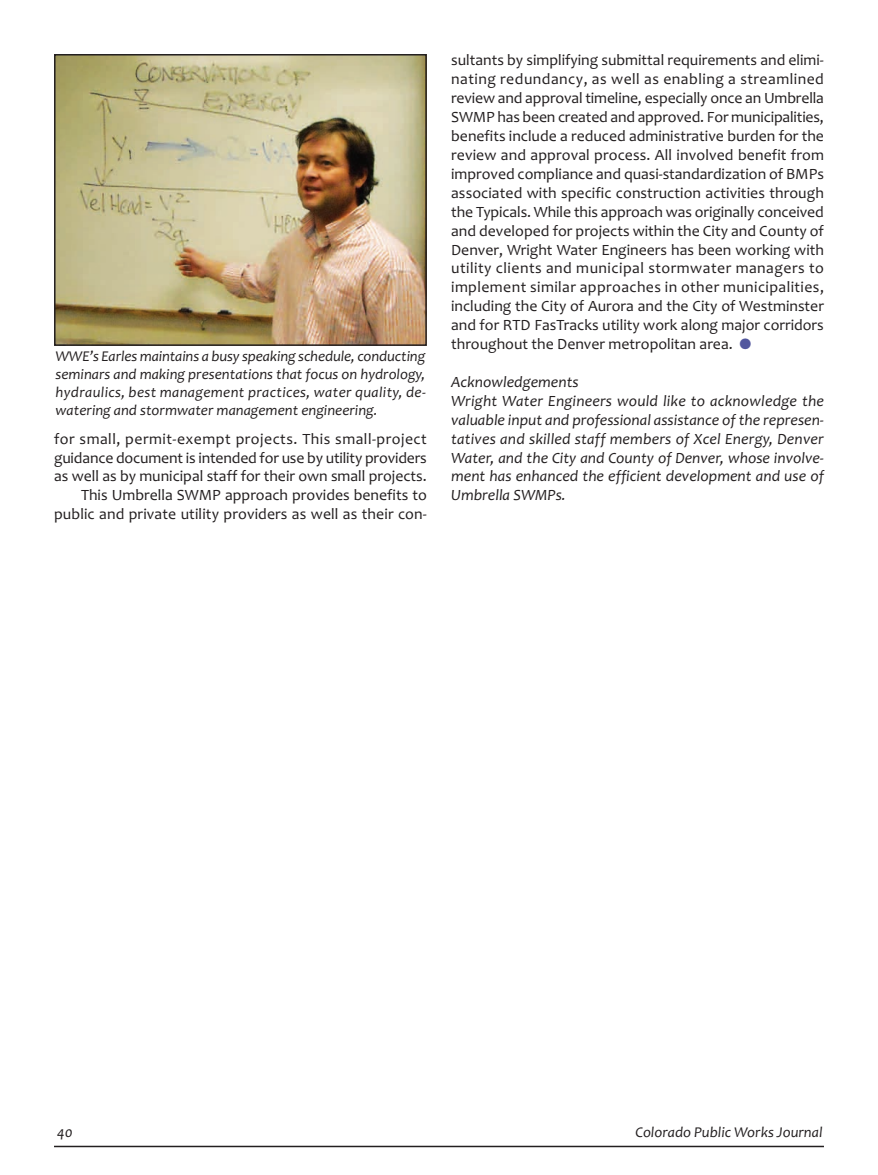
<style>
.page{position:relative;width:878px;height:1175px;background:#fff}
.page>*{position:absolute;margin:0;border:0;box-sizing:border-box;transform-origin:0 0}
.t1{font:15.75px/18.9px "Candara";color:#231f20;text-align:right}
.t2{font:italic 15.75px/18.9px "Candara";color:#231f20}
.t3{font:italic 15px/18px "Candara";color:#231f20;text-align:justify}
.s1{color:#52579e}
</style>
<div class="page">
<hr style="left:54px;top:1145px;width:770px;height:2px;background:#231f20">
<img style="left:57px;top:57px;width:367px;height:286px">
<div style="left:54px;top:54px;width:373px;height:292px;border:2px solid #231f20"></div>
<p class="t3" style="left:55px;top:347px;width:372px">WWE’s Earles maintains a busy speaking schedule, conducting seminars and making presentations that focus on hydrology, hydraulics, best management practices, water quality, de&shy;watering and stormwater management engineering.</p>
<p class="t1" style="left:54px;top:429px;width:374px">for small, permit-exempt projects. This small-project guidance document is intended for use by utility providers as well as by municipal staff for their own small projects.<br>This Umbrella SWMP approach provides benefits to public and private utility providers as well as their con-</p>
<p class="t1" style="left:451px;top:51px;width:374px;text-align:justify">sultants by simplifying submittal requirements and elimi&shy;nating redundancy, as well as enabling a streamlined review and approval timeline, especially once an Umbrella SWMP has been created and approved. For municipalities, benefits include a reduced administrative burden for the review and approval process. All involved benefit from improved compliance and quasi-standardization of BMPs associated with specific construction activities through the Typicals. While this approach was originally conceived and developed for projects within the City and County of Denver, Wright Water Engineers has been working with utility clients and municipal stormwater managers to implement similar approaches in other municipalities, including the City of Aurora and the City of Westminster and for RTD FasTracks utility work along major corridors throughout the Denver metropolitan area. <span class="s1">●</span></p>
<p class="t2" style="left:451px;top:372px;width:374px">Acknowledgements<br>Wright Water Engineers would like to acknowledge the valuable input and professional assistance of the represen&shy;tatives and skilled staff members of Xcel Energy, Denver Water, and the City and County of Denver, whose involve&shy;ment has enhanced the efficient development and use of Umbrella SWMPs.</p>
<p class="t3" style="left:57px;top:1122px;width:17px">40</p>
<p class="t3" style="left:635px;top:1122px;width:188px">Colorado Public Works Journal</p>
</div>
